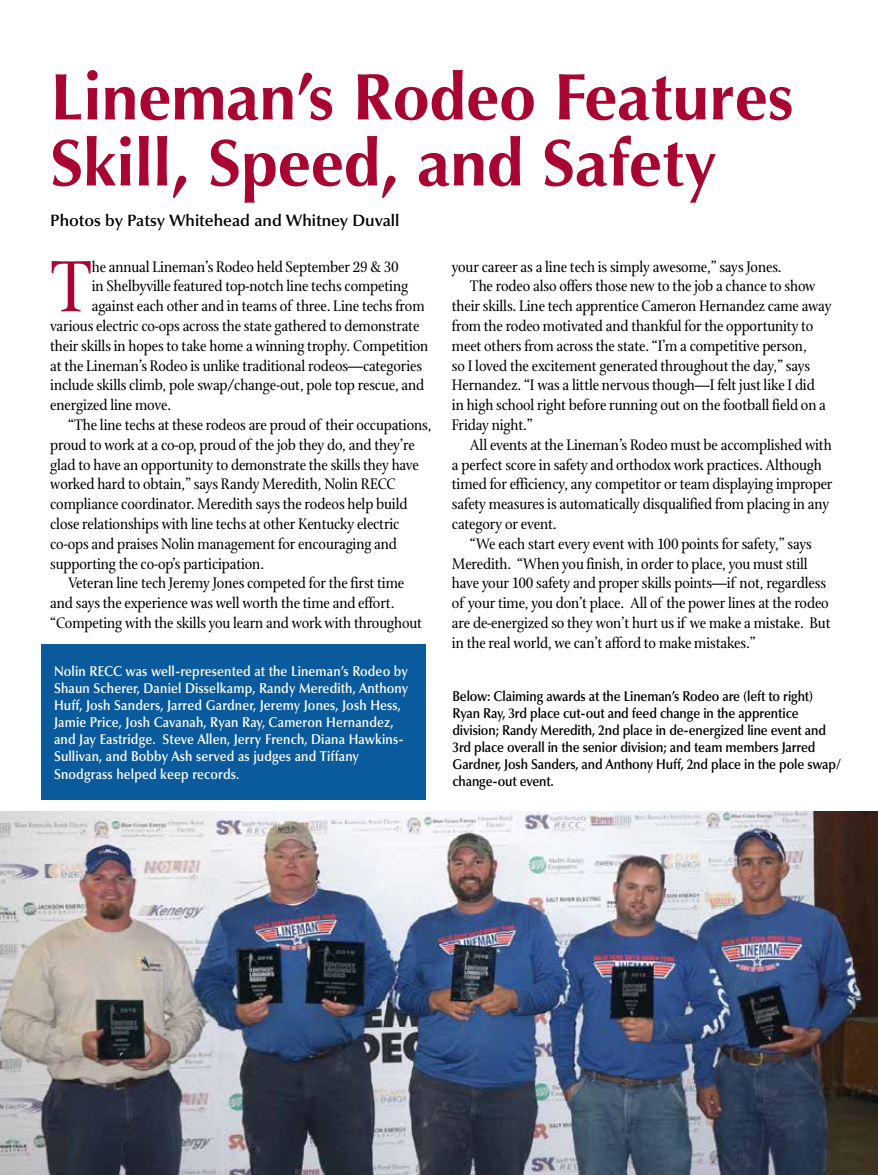
<style>
.page{position:relative;width:878px;height:1175px;background:#fff}
.page>*{position:absolute;margin:0;border:0;box-sizing:border-box;transform-origin:0 0}
.t1{font:78.3px "Stone Print";color:#a90533}
.t2{font:700 66px/66px "Optima";color:#a90533}
.t3{font:16.5px "Stone Print";letter-spacing:-.01em;color:#000}
.t4{font:600 16.5px "Optima LT Std";color:#000}
.t5{font:600 14.25px/17.1px "Optima LT Std";letter-spacing:.01em;color:#fff;scale:.9 1}
.t6{font:600 14.25px/17.1px "Optima LT Std";letter-spacing:-.01em;color:#000;scale:.9 1}
</style>
<div class="page">
<div style="left:40px;top:644px;width:385px;height:155px;background:#095b9d"></div>
<img style="left:0;top:811px;width:878px;height:363px">
<h2 class="t2" style="left:50px;top:65px;width:744px">Lineman’s Rodeo Features<br>Skill, Speed, and Safety</h2>
<p class="t4" style="left:50px;top:211px;width:351px">Photos by Patsy Whitehead and Whitney Duvall</p>
<h1 class="t1" style="left:50px;top:242px;width:44px">T</h1>
<p class="t3" style="left:92px;top:257px;width:308px">he annual Lineman’s Rodeo held September 29 &amp; 30</p>
<p class="t3" style="left:92px;top:277px;width:318px">in Shelbyville featured top-notch line techs competing</p>
<p class="t3" style="left:92px;top:296px;width:334px">against each other and in teams of three. Line techs from</p>
<p class="t3" style="left:50px;top:316px;width:370px">various electric co-ops across the state gathered to demonstrate</p>
<p class="t3" style="left:50px;top:336px;width:380px">their skills in hopes to take home a winning trophy. Competition</p>
<p class="t3" style="left:50px;top:356px;width:373px">at the Lineman’s Rodeo is unlike traditional rodeos—categories</p>
<p class="t3" style="left:50px;top:376px;width:375px">include skills climb, pole swap/change-out, pole top rescue, and</p>
<p class="t3" style="left:50px;top:395px;width:122px">energized line move.</p>
<p class="t3" style="left:68px;top:415px;width:365px">“The line techs at these rodeos are proud of their occupations,</p>
<p class="t3" style="left:50px;top:435px;width:366px">proud to work at a co-op, proud of the job they do, and they’re</p>
<p class="t3" style="left:50px;top:455px;width:370px">glad to have an opportunity to demonstrate the skills they have</p>
<p class="t3" style="left:50px;top:475px;width:347px">worked hard to obtain,” says Randy Meredith, Nolin RECC</p>
<p class="t3" style="left:50px;top:494px;width:359px">compliance coordinator. Meredith says the rodeos help build</p>
<p class="t3" style="left:50px;top:514px;width:351px">close relationships with line techs at other Kentucky electric</p>
<p class="t3" style="left:50px;top:534px;width:348px">co-ops and praises Nolin management for encouraging and</p>
<p class="t3" style="left:50px;top:554px;width:215px">supporting the co-op’s participation.</p>
<p class="t3" style="left:68px;top:574px;width:337px">Veteran line tech Jeremy Jones competed for the first time</p>
<p class="t3" style="left:50px;top:593px;width:346px">and says the experience was well worth the time and effort.</p>
<p class="t3" style="left:50px;top:613px;width:373px">“Competing with the skills you learn and work with throughout</p>
<p class="t5" style="left:54px;top:662px;width:395px">Nolin RECC was well-represented at the Lineman’s Rodeo by Shaun Scherer, Daniel Disselkamp, Randy Meredith, Anthony Huff, Josh Sanders, Jarred Gardner, Jeremy Jones, Josh Hess, Jamie Price, Josh Cavanah, Ryan Ray, Cameron Hernandez, and Jay Eastridge. Steve Allen, Jerry French, Diana Hawkins-Sullivan, and Bobby Ash served as judges and Tiffany Snodgrass helped keep records.</p>
<p class="t3" style="left:452px;top:257px;width:331px">your career as a line tech is simply awesome,” says Jones.</p>
<p class="t3" style="left:470px;top:277px;width:347px">The rodeo also offers those new to the job a chance to show</p>
<p class="t3" style="left:452px;top:296px;width:381px">their skills. Line tech apprentice Cameron Hernandez came away</p>
<p class="t3" style="left:452px;top:316px;width:363px">from the rodeo motivated and thankful for the opportunity to</p>
<p class="t3" style="left:452px;top:336px;width:356px">meet others from across the state. “I’m a competitive person,</p>
<p class="t3" style="left:452px;top:356px;width:359px">so I loved the excitement generated throughout the day,” says</p>
<p class="t3" style="left:452px;top:376px;width:364px">Hernandez. “I was a little nervous though—I felt just like I did</p>
<p class="t3" style="left:452px;top:395px;width:375px">in high school right before running out on the football field on a</p>
<p class="t3" style="left:452px;top:415px;width:82px">Friday night.”</p>
<p class="t3" style="left:470px;top:435px;width:363px">All events at the Lineman’s Rodeo must be accomplished with</p>
<p class="t3" style="left:452px;top:455px;width:371px">a perfect score in safety and orthodox work practices. Although</p>
<p class="t3" style="left:452px;top:475px;width:382px">timed for efficiency, any competitor or team displaying improper</p>
<p class="t3" style="left:452px;top:494px;width:379px">safety measures is automatically disqualified from placing in any</p>
<p class="t3" style="left:452px;top:514px;width:106px">category or event.</p>
<p class="t3" style="left:470px;top:534px;width:343px">“We each start every event with 100 points for safety,” says</p>
<p class="t3" style="left:452px;top:554px;width:357px">Meredith. “When you finish, in order to place, you must still</p>
<p class="t3" style="left:452px;top:574px;width:375px">have your 100 safety and proper skills points—if not, regardless</p>
<p class="t3" style="left:452px;top:593px;width:378px">of your time, you don’t place. All of the power lines at the rodeo</p>
<p class="t3" style="left:452px;top:613px;width:380px">are de-energized so they won’t hurt us if we make a mistake. But</p>
<p class="t3" style="left:452px;top:633px;width:305px">in the real world, we can’t afford to make mistakes.”</p>
<p class="t6" style="left:452px;top:687px;width:433px">Below: Claiming awards at the Lineman’s Rodeo are (left to right)<br>Ryan Ray, 3rd place cut-out and feed change in the apprentice division; Randy Meredith, 2nd place in de-energized line event and 3rd place overall in the senior division; and team members Jarred Gardner, Josh Sanders, and Anthony Huff, 2nd place in the pole swap/ change-out event.</p>
</div>
